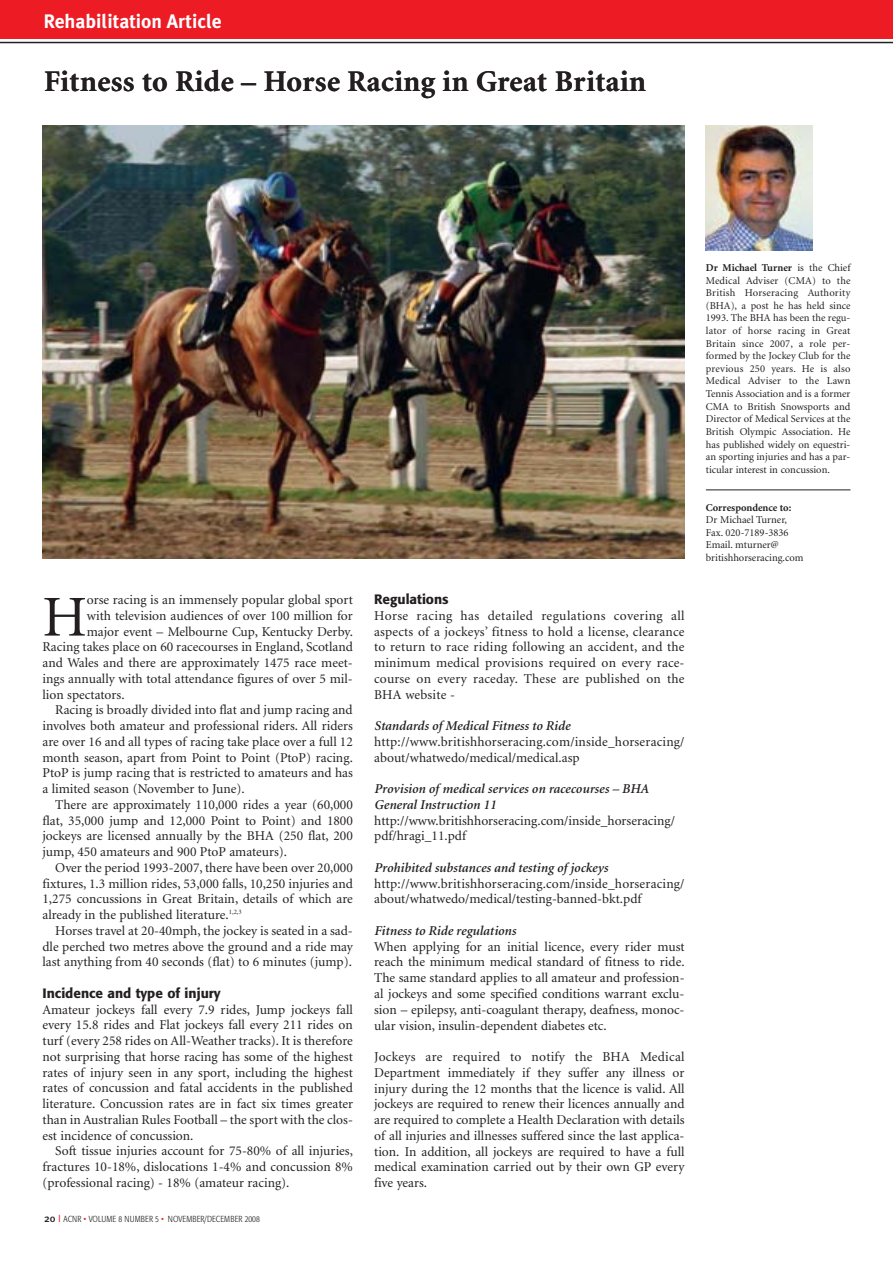
<style>
.page{position:relative;width:893px;height:1263px;background:#fff}
.page>*{position:absolute;margin:0;border:0;box-sizing:border-box;transform-origin:0 0}
.t1{font:57.9px "Minion";color:#231f20}
.t2{font:700 30px "Minion";letter-spacing:.015em;color:#231f20}
.t3{font:700 19.5px "Meta Plus";color:#fff}
.t4{font:13.5px/15.8px "Minion";color:#231f20;text-align:justify}
.t5{font:italic 600 13.5px/15.8px "Minion";color:#231f20}
.t6{font:500 13.5px "Formata";color:#231f20}
.t7{font:10.5px/12.6px "Minion";color:#231f20;text-align:justify}
.t8{font:700 10.5px "Minion";letter-spacing:-.005em;color:#231f20}
.t9{font:300 condensed 8.7px "Formata";letter-spacing:.02em;color:#231f20}
.s1{font-family:"Meta Plus";font-weight:500;font-stretch:normal;font-size:10.5px}
.s2{font-family:"Meta Plus Normal";font-weight:400;font-stretch:normal;font-size:10.5px;color:#ed1c24}
.s3{color:#ed1c24}
.s4{font-weight:700}
</style>
<div class="page">
<hr style="left:0;top:42px;width:893px;height:1px;background:#231f20">
<div style="left:0;top:0;width:893px;height:38px;background:#ed1c24"></div>
<hr style="left:706px;top:490px;width:144px;height:1px;background:#231f20">
<img style="left:706px;top:125px;width:106px;height:125px">
<img style="left:43px;top:125px;width:642px;height:434px">
<h3 class="t3" style="left:43px;top:14px;width:180px">Rehabilitation Article</h3>
<h2 class="t2" style="left:44px;top:70px;width:603px">Fitness to Ride – Horse Racing in Great Britain</h2>
<h1 class="t1" style="left:43px;top:594px;width:46px">H</h1>
<p class="t4" style="left:87px;top:593px;width:268px">orse racing is an immensely popular global sport</p>
<p class="t4" style="left:87px;top:609px;width:268px">with television audiences of over 100 million for</p>
<p class="t4" style="left:87px;top:624px;width:268px">major event – Melbourne Cup, Kentucky Derby.</p>
<p class="t4" style="left:43px;top:640px;width:312px">Racing takes place on 60 racecourses in England, Scotland</p>
<p class="t4" style="left:43px;top:656px;width:312px">and Wales and there are approximately 1475 race meet-</p>
<p class="t4" style="left:43px;top:672px;width:312px">ings annually with total attendance figures of over 5 mil-</p>
<p class="t4" style="left:43px;top:687px;width:84px">lion spectators.</p>
<p class="t4" style="left:55px;top:703px;width:299px">Racing is broadly divided into flat and jump racing and</p>
<p class="t4" style="left:43px;top:719px;width:312px">involves both amateur and professional riders. All riders</p>
<p class="t4" style="left:43px;top:735px;width:312px">are over 16 and all types of racing take place over a full 12</p>
<p class="t4" style="left:43px;top:751px;width:312px">month season, apart from Point to Point (PtoP) racing.</p>
<p class="t4" style="left:43px;top:766px;width:312px">PtoP is jump racing that is restricted to amateurs and has</p>
<p class="t4" style="left:43px;top:782px;width:204px">a limited season (November to June).</p>
<p class="t4" style="left:55px;top:798px;width:299px">There are approximately 110,000 rides a year (60,000</p>
<p class="t4" style="left:43px;top:814px;width:312px">flat, 35,000 jump and 12,000 Point to Point) and 1800</p>
<p class="t4" style="left:43px;top:829px;width:312px">jockeys are licensed annually by the BHA (250 flat, 200</p>
<p class="t4" style="left:43px;top:845px;width:246px">jump, 450 amateurs and 900 PtoP amateurs).</p>
<p class="t4" style="left:55px;top:861px;width:299px">Over the period 1993-2007, there have been over 20,000</p>
<p class="t4" style="left:43px;top:877px;width:312px">fixtures, 1.3 million rides, 53,000 falls, 10,250 injuries and</p>
<p class="t4" style="left:43px;top:892px;width:312px">1,275 concussions in Great Britain, details of which are</p>
<p class="t4" style="left:43px;top:908px;width:201px">already in the published literature.<sup>1,2,3</sup></p>
<p class="t4" style="left:55px;top:924px;width:299px">Horses travel at 20-40mph, the jockey is seated in a sad-</p>
<p class="t4" style="left:43px;top:939px;width:312px">dle perched two metres above the ground and a ride may</p>
<p class="t4" style="left:43px;top:955px;width:311px">last anything from 40 seconds (flat) to 6 minutes (jump).</p>
<p class="t6" style="left:43px;top:987px;width:180px">Incidence and type of injury</p>
<p class="t4" style="left:43px;top:1002px;width:312px">Amateur jockeys fall every 7.9 rides, Jump jockeys fall every 15.8 rides and Flat jockeys fall every 211 rides on turf (every 258 rides on All-Weather tracks). It is therefore not surprising that horse racing has some of the highest rates of injury seen in any sport, including the highest rates of concussion and fatal accidents in the published literature. Concussion rates are in fact six times greater than in Australian Rules Football – the sport with the clos&shy;est incidence of concussion.</p>
<p class="t4" style="left:43px;top:1144px;width:312px;text-indent:13px">Soft tissue injuries account for 75-80% of all injuries, fractures 10-18%, dislocations 1-4% and concussion 8% (professional racing) - 18% (amateur racing).</p>
<p class="t9" style="left:44px;top:1215px;width:217px"><span class="s1">20</span> <span class="s2">I</span> ACNR <span class="s3">•</span> VOLUME 8 NUMBER 5 <span class="s3">•</span> NOVEMBER/DECEMBER 2008</p>
<p class="t6" style="left:374px;top:593px;width:76px">Regulations</p>
<p class="t4" style="left:374px;top:609px;width:312px">Horse racing has detailed regulations covering all aspects of a jockeys’ fitness to hold a license, clearance to return to race riding following an accident, and the minimum medical provisions required on every race&shy;course on every raceday. These are published on the BHA website -</p>
<p class="t5" style="left:374px;top:719px;width:197px">Standards of Medical Fitness to Ride</p>
<p class="t4" style="left:374px;top:735px;width:312px">http://www.britishhorseracing.com/inside_horseracing/ about/whatwedo/medical/medical.asp</p>
<p class="t5" style="left:374px;top:782px;width:276px">Provision of medical services on racecourses – BHA<br>General Instruction 11</p>
<p class="t4" style="left:374px;top:814px;width:302px">http://www.britishhorseracing.com/inside_horseracing/ pdf/hragi_11.pdf</p>
<p class="t5" style="left:374px;top:861px;width:235px">Prohibited substances and testing of jockeys</p>
<p class="t4" style="left:374px;top:877px;width:312px">http://www.britishhorseracing.com/inside_horseracing/ about/whatwedo/medical/testing-banned-bkt.pdf</p>
<p class="t5" style="left:374px;top:924px;width:143px">Fitness to Ride regulations</p>
<p class="t4" style="left:374px;top:940px;width:312px">When applying for an initial licence, every rider must reach the minimum medical standard of fitness to ride.<br>The same standard applies to all amateur and profession&shy;al jockeys and some specified conditions warrant exclu&shy;sion – epilepsy, anti-coagulant therapy, deafness, monoc&shy;ular vision, insulin-dependent diabetes etc.</p>
<p class="t4" style="left:374px;top:1050px;width:312px">Jockeys are required to notify the BHA Medical Department immediately if they suffer any illness or injury during the 12 months that the licence is valid. All jockeys are required to renew their licences annually and are required to complete a Health Declaration with details of all injuries and illnesses suffered since the last applica&shy;tion. In addition, all jockeys are required to have a full medical examination carried out by their own GP every five years.</p>
<p class="t7" style="left:706px;top:262px;width:146px"><span class="s4">Dr Michael Turner</span> is the Chief Medical Adviser (CMA) to the British Horseracing Authority (BHA), a post he has held since 1993. The BHA has been the regu&shy;lator of horse racing in Great Britain since 2007, a role per&shy;formed by the Jockey Club for the previous 250 years. He is also Medical Adviser to the Lawn Tennis Association and is a former CMA to British Snowsports and Director of Medical Services at the British Olympic Association. He has published widely on equestri&shy;an sporting injuries and has a par&shy;ticular interest in concussion.</p>
<p class="t8" style="left:706px;top:503px;width:87px">Correspondence to:</p>
<p class="t7" style="left:706px;top:514px;width:99px;text-align:left">Dr Michael Turner,<br>Fax. 020-7189-3836<br>Email. mturner@ britishhorseracing.com</p>
</div>
